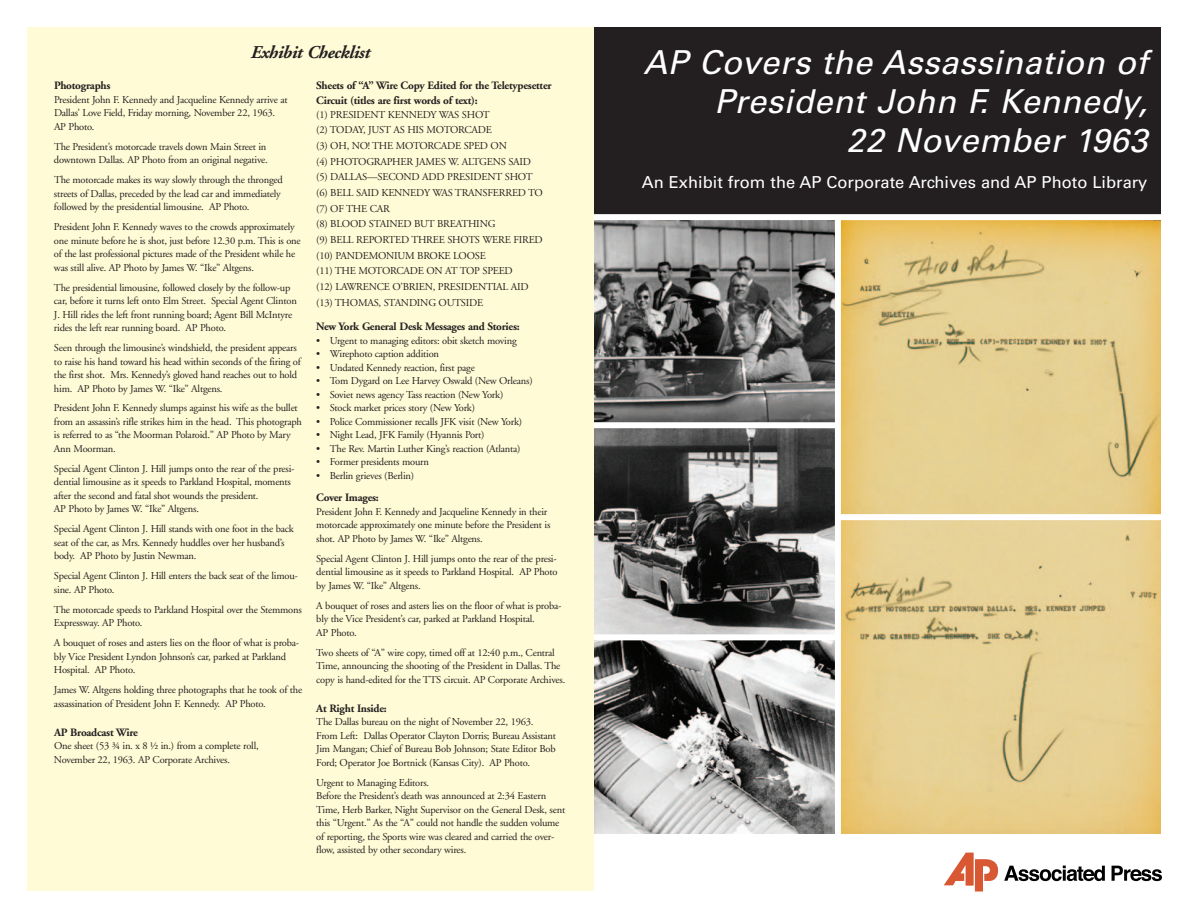
<style>
.page{position:relative;width:1188px;height:918px;background:#fff}
.page>*{position:absolute;margin:0;border:0;box-sizing:border-box;transform-origin:0 0}
.t1{font:italic 33px/39px "Univers";letter-spacing:.015em;color:#fff;text-align:right}
.t2{font:italic 700 18px "Adobe Garamond";letter-spacing:-.02em;color:#231f20}
.t3{font:16.5px "Univers";color:#fff}
.t4{font:700 11.25px/15px "Adobe Garamond";letter-spacing:-.02em;color:#231f20}
.t5{font:10.5px/13.5px "Adobe Garamond";letter-spacing:-.02em;color:#231f20}
</style>
<div class="page">
<img style="left:841px;top:220px;width:320px;height:294px">
<div style="left:27px;top:27px;width:567px;height:864px;background:#fffbd6"></div>
<svg style="left:944px;top:853px;width:54px;height:39px"></svg>
<svg style="left:1004px;top:866px;width:101px;height:15px"></svg>
<svg style="left:1112px;top:866px;width:50px;height:15px"></svg>
<div style="left:594px;top:27px;width:567px;height:189px;background:#231f20"></div>
<svg style="left:841px;top:520px;width:320px;height:314px;background:#e4cc8d"></svg>
<img style="left:594px;top:220px;width:241px;height:202px">
<img style="left:594px;top:428px;width:241px;height:206px">
<img style="left:594px;top:640px;width:241px;height:194px">
<div style="left:594px;top:214px;width:567px;height:6px;background:#fff"></div>
<h2 class="t2" style="left:250px;top:45px;width:121px">Exhibit Checklist</h2>
<h1 class="t1" style="left:644px;top:45px;width:505px">AP Covers the Assassination of<br>President John F. Kennedy,<br>22 November 1963</h1>
<h3 class="t3" style="left:642px;top:176px;width:507px">An Exhibit from the AP Corporate Archives and AP Photo Library</h3>
<p class="t4" style="left:54px;top:79px;width:58px">Photographs</p>
<p class="t5" style="left:54px;top:93px;width:235px">President John F. Kennedy and Jacqueline Kennedy arrive at<br>Dallas’ Love Field, Friday morning, November 22, 1963.<br>AP Photo.</p>
<p class="t5" style="left:54px;top:140px;width:215px">The President’s motorcade travels down Main Street in downtown Dallas. AP Photo from an original negative.</p>
<p class="t5" style="left:54px;top:174px;width:230px">The motorcade makes its way slowly through the thronged streets of Dallas, preceded by the lead car and immediately followed by the presidential limousine. AP Photo.</p>
<p class="t5" style="left:54px;top:221px;width:248px">President John F. Kennedy waves to the crowds approximately one minute before he is shot, just before 12.30 p.m. This is one of the last professional pictures made of the President while he was still alive. AP Photo by James W. “Ike” Altgens.</p>
<p class="t5" style="left:54px;top:281px;width:244px">The presidential limousine, followed closely by the follow-up car, before it turns left onto Elm Street. Special Agent Clinton J. Hill rides the left front running board; Agent Bill McIntyre rides the left rear running board. AP Photo.</p>
<p class="t5" style="left:54px;top:342px;width:248px">Seen through the limousine’s windshield, the president appears to raise his hand toward his head within seconds of the firing of the first shot. Mrs. Kennedy’s gloved hand reaches out to hold him. AP Photo by James W. “Ike” Altgens.</p>
<p class="t5" style="left:54px;top:402px;width:249px">President John F. Kennedy slumps against his wife as the bullet from an assassin’s rifle strikes him in the head. This photograph is referred to as “the Moorman Polaroid.” AP Photo by Mary Ann Moorman.</p>
<p class="t5" style="left:54px;top:463px;width:242px">Special Agent Clinton J. Hill jumps onto the rear of the presi&shy;dential limousine as it speeds to Parkland Hospital, moments after the second and fatal shot wounds the president.<br>AP Photo by James W. “Ike” Altgens.</p>
<p class="t5" style="left:54px;top:523px;width:241px">Special Agent Clinton J. Hill stands with one foot in the back seat of the car, as Mrs. Kennedy huddles over her husband’s body. AP Photo by Justin Newman.</p>
<p class="t5" style="left:54px;top:570px;width:245px">Special Agent Clinton J. Hill enters the back seat of the limou&shy;sine. AP Photo.</p>
<p class="t5" style="left:54px;top:604px;width:249px">The motorcade speeds to Parkland Hospital over the Stemmons<br>Expressway. AP Photo.</p>
<p class="t5" style="left:54px;top:637px;width:247px">A bouquet of roses and asters lies on the floor of what is proba&shy;bly Vice President Lyndon Johnson’s car, parked at Parkland<br>Hospital. AP Photo.</p>
<p class="t5" style="left:54px;top:684px;width:250px">James W. Altgens holding three photographs that he took of the assassination of President John F. Kennedy. AP Photo.</p>
<p class="t4" style="left:54px;top:726px;width:85px">AP Broadcast Wire</p>
<p class="t5" style="left:54px;top:740px;width:206px">One sheet (53 ¾ in. x 8 ½ in.) from a complete roll,<br>November 22, 1963. AP Corporate Archives.</p>
<p class="t4" style="left:316px;top:79px;width:237px">Sheets of “A” Wire Copy Edited for the Teletypesetter<br>Circuit (titles are first words of text):</p>
<p class="t5" style="left:316px;top:107px;width:228px;line-height:15.6px">(1) PRESIDENT KENNEDY WAS SHOT<br>(2) TODAY, JUST AS HIS MOTORCADE<br>(3) OH, NO! THE MOTORCADE SPED ON<br>(4) PHOTOGRAPHER JAMES W. ALTGENS SAID (5) DALLAS—SECOND ADD PRESIDENT SHOT (6) BELL SAID KENNEDY WAS TRANSFERRED TO (7) OF THE CAR<br>(8) BLOOD STAINED BUT BREATHING<br>(9) BELL REPORTED THREE SHOTS WERE FIRED (10) PANDEMONIUM BROKE LOOSE<br>(11) THE MOTORCADE ON AT TOP SPEED<br>(12) LAWRENCE O’BRIEN, PRESIDENTIAL AID (13) THOMAS, STANDING OUTSIDE</p>
<p class="t4" style="left:316px;top:320px;width:205px">New York General Desk Messages and Stories:</p>
<p class="t5" style="left:316px;top:335px;width:202px">• Urgent to managing editors: obit sketch moving</p>
<p class="t5" style="left:316px;top:348px;width:124px">• Wirephoto caption addition</p>
<p class="t5" style="left:316px;top:362px;width:160px">• Undated Kennedy reaction, first page</p>
<p class="t5" style="left:316px;top:375px;width:218px">• Tom Dygard on Lee Harvey Oswald (New Orleans)</p>
<p class="t5" style="left:316px;top:389px;width:189px">• Soviet news agency Tass reaction (New York)</p>
<p class="t5" style="left:316px;top:402px;width:160px">• Stock market prices story (New York)</p>
<p class="t5" style="left:316px;top:416px;width:207px">• Police Commissioner recalls JFK visit (New York)</p>
<p class="t5" style="left:316px;top:429px;width:170px">• Night Lead, JFK Family (Hyannis Port)</p>
<p class="t5" style="left:316px;top:443px;width:206px">• The Rev. Martin Luther King’s reaction (Atlanta)</p>
<p class="t5" style="left:316px;top:456px;width:114px">• Former presidents mourn</p>
<p class="t5" style="left:316px;top:470px;width:99px">• Berlin grieves (Berlin)</p>
<p class="t4" style="left:316px;top:491px;width:64px">Cover Images:</p>
<p class="t5" style="left:316px;top:506px;width:236px">President John F. Kennedy and Jacqueline Kennedy in their motorcade approximately one minute before the President is shot. AP Photo by James W. “Ike” Altgens.</p>
<p class="t5" style="left:316px;top:553px;width:243px;text-align:justify">Special Agent Clinton J. Hill jumps onto the rear of the presi&shy;dential limousine as it speeds to Parkland Hospital. AP Photo by James W. “Ike” Altgens.</p>
<p class="t5" style="left:316px;top:600px;width:247px">A bouquet of roses and asters lies on the floor of what is proba&shy;bly the Vice President’s car, parked at Parkland Hospital.<br>AP Photo.</p>
<p class="t5" style="left:316px;top:647px;width:251px">Two sheets of “A” wire copy, timed off at 12:40 p.m., Central<br>Time, announcing the shooting of the President in Dallas. The copy is hand-edited for the TTS circuit. AP Corporate Archives.</p>
<p class="t4" style="left:316px;top:702px;width:72px">At Right Inside:</p>
<p class="t5" style="left:316px;top:716px;width:241px">The Dallas bureau on the night of November 22, 1963.<br>From Left: Dallas Operator Clayton Dorris; Bureau Assistant Jim Mangan; Chief of Bureau Bob Johnson; State Editor Bob Ford; Operator Joe Bortnick (Kansas City). AP Photo.</p>
<p class="t5" style="left:316px;top:777px;width:250px">Urgent to Managing Editors.<br>Before the President’s death was announced at 2:34 Eastern Time, Herb Barker, Night Supervisor on the General Desk, sent this “Urgent.” As the “A” could not handle the sudden volume of reporting, the Sports wire was cleared and carried the over&shy;flow, assisted by other secondary wires.</p>
</div>
